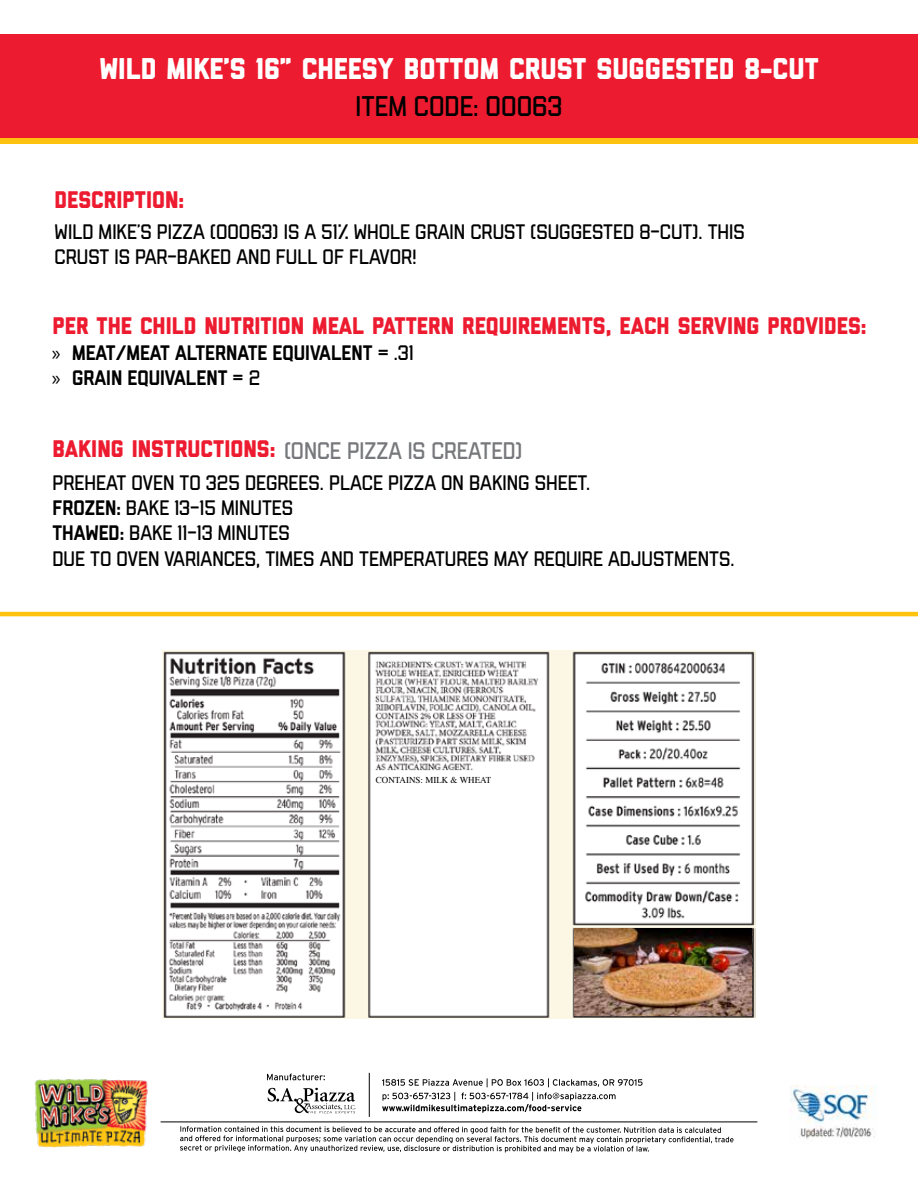
<style>
.page{position:relative;width:918px;height:1188px;background:#fff}
.page>*{position:absolute;margin:0;border:0;box-sizing:border-box;transform-origin:0 0}
.t1{font:800 30px "Liberator";color:#fff}
.t2{font:300 28.5px "Liberator";color:#000}
.t3{font:800 24px "Liberator";color:#ed1b2f}
.t4{font:300 24px "Liberator";color:#77787b}
.t5{font:300 21px/25.2px "Liberator";color:#000}
.t6{font:500 21px/25.2px "Liberator";color:#000}
.t7{font:9px "Times";color:#000}
.s1{font-family:"Myriad Pro";font-weight:400}
.s2{font-weight:300}
.s3{font-weight:800;color:#ed1b2f}
.s4{font-weight:500}
</style>
<div class="page">
<img style="left:790px;top:1085px;width:86px;height:54px">
<img style="left:34px;top:1079px;width:114px;height:69px">
<hr style="left:161px;top:1122px;width:596px;height:1px;background:#000">
<svg style="left:268px;top:1088px;width:88px;height:25px"></svg>
<hr style="left:369px;top:1073px;width:1px;height:44px;background:#000">
<svg style="left:180px;top:1126px;width:554px;height:27px"></svg>
<svg style="left:267px;top:1074px;width:58px;height:6px"></svg>
<svg style="left:382px;top:1078px;width:261px;height:35px"></svg>
<div style="left:0;top:34px;width:918px;height:107px;background:#ed1b2f"></div>
<div style="left:0;top:138px;width:918px;height:6px;background:#ffc20e"></div>
<hr style="left:0;top:612px;width:918px;height:4px;background:#ffc20e">
<img style="left:162px;top:651px;width:594px;height:367px">
<img style="left:575px;top:929px;width:177px;height:86px">
<h1 class="t1" style="left:99px;top:58px;width:721px">WILD MIKE’S 16” CHEESY BOTTOM CRUST SUGGESTED 8-CUT</h1>
<p class="t3" style="left:55px;top:191px;width:131px">DESCRIPTION:</p>
<h2 class="t2" style="left:356px;top:96px;width:208px">ITEM CODE: 00063</h2>
<p class="t5" style="left:55px;top:220px;width:692px">WILD MIKE’S PIZZA (00063) IS A 51% WHOLE GRAIN CRUST (SUGGESTED 8-CUT). THIS<br>CRUST IS PAR-BAKED AND FULL OF FLAVOR!</p>
<p class="t3" style="left:52px;top:317px;width:816px">PER THE CHILD NUTRITION MEAL PATTERN REQUIREMENTS, EACH SERVING PROVIDES:</p>
<p class="t6" style="left:52px;top:341px;width:363px"><span class="s1">»</span> MEAT/MEAT ALTERNATE EQUIVALENT <span class="s2">= .31 </span><span class="s1">»</span> GRAIN EQUIVALENT <span class="s2">= 2</span></p>
<p class="t4" style="left:52px;top:442px;width:472px"><span class="s3">BAKING INSTRUCTIONS:</span> (ONCE PIZZA IS CREATED)</p>
<p class="t5" style="left:52px;top:471px;width:684px">PREHEAT OVEN TO 325 DEGREES. PLACE PIZZA ON BAKING SHEET.<br><span class="s4">FROZEN:</span> BAKE 13-15 MINUTES<br><span class="s4">THAWED:</span> BAKE 11-13 MINUTES<br>DUE TO OVEN VARIANCES, TIMES AND TEMPERATURES MAY REQUIRE ADJUSTMENTS.</p>
<p class="t7" style="left:376px;top:772px;width:117px">CONTAINS: MILK &amp; WHEAT</p>
</div>
